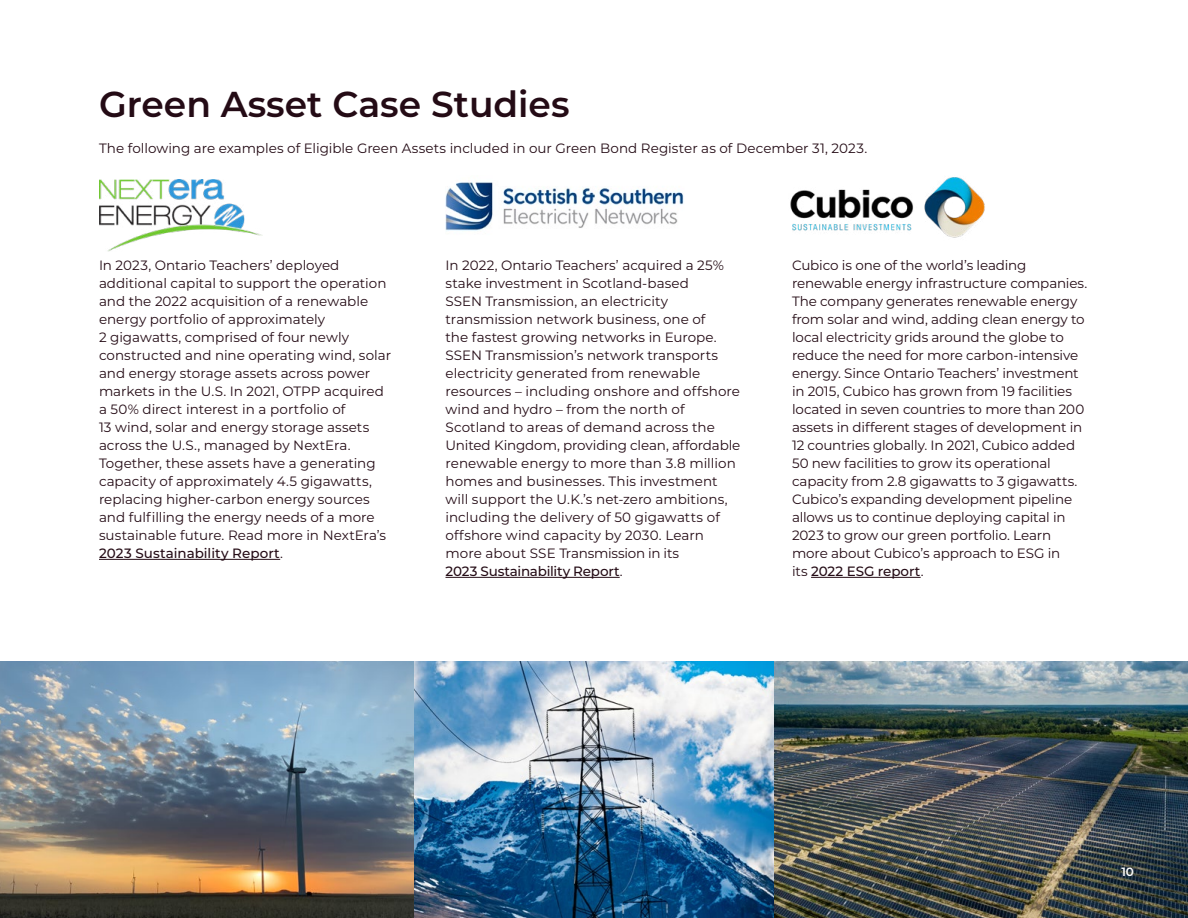
<style>
.page{position:relative;width:1188px;height:918px;background:#fff}
.page>*{position:absolute;margin:0;border:0;box-sizing:border-box;transform-origin:0 0}
.t1{font:600 36px "Montserrat";color:#240b15}
.Body{font:13.5px/18px "Montserrat";letter-spacing:-.005em;color:#240b15}
.t2{font:600 12px "Montserrat";color:#fff}
.s1{font-weight:500}
</style>
<div class="page">
<img style="left:0;top:662px;width:1188px;height:256px">
<img style="left:790px;top:177px;width:195px;height:61px">
<img style="left:100px;top:180px;width:162px;height:71px">
<img style="left:446px;top:182px;width:238px;height:49px">
<hr style="left:99px;top:559px;width:181px;height:1px;background:#240b15">
<hr style="left:446px;top:577px;width:174px;height:1px;background:#240b15">
<hr style="left:811px;top:577px;width:110px;height:1px;background:#240b15">
<h1 class="t1" style="left:99px;top:79px;width:472px">Green Asset Case Studies</h1>
<p class="Body" style="left:99px;top:139px;width:770px">The following are examples of Eligible Green Assets included in our Green Bond Register as of December 31, 2023.</p>
<p class="Body" style="left:99px;top:256px;width:294px">In 2023, Ontario Teachers’ deployed additional capital to support the operation and the 2022 acquisition of a renewable energy portfolio of approximately<br>2 gigawatts, comprised of four newly constructed and nine operating wind, solar and energy storage assets across power markets in the U.S. In 2021, OTPP acquired a 50% direct interest in a portfolio of<br>13 wind, solar and energy storage assets across the U.S., managed by NextEra.<br>Together, these assets have a generating capacity of approximately 4.5 gigawatts, replacing higher-carbon energy sources and fulfilling the energy needs of a more sustainable future. Read more in NextEra’s <span class="s1">2023 Sustainability Report</span>.</p>
<p class="Body" style="left:446px;top:256px;width:296px">In 2022, Ontario Teachers’ acquired a 25% stake investment in Scotland-based<br>SSEN Transmission, an electricity transmission network business, one of<br>the fastest growing networks in Europe.<br>SSEN Transmission’s network transports electricity generated from renewable resources – including onshore and offshore wind and hydro – from the north of Scotland to areas of demand across the United Kingdom, providing clean, affordable renewable energy to more than 3.8 million homes and businesses. This investment will support the U.K.’s net-zero ambitions, including the delivery of 50 gigawatts of offshore wind capacity by 2030. Learn more about SSE Transmission in its<br><span class="s1">2023 Sustainability Report</span>.</p>
<p class="Body" style="left:792px;top:256px;width:297px">Cubico is one of the world’s leading renewable energy infrastructure companies.<br>The company generates renewable energy from solar and wind, adding clean energy to local electricity grids around the globe to reduce the need for more carbon-intensive energy. Since Ontario Teachers’ investment in 2015, Cubico has grown from 19 facilities located in seven countries to more than 200 assets in different stages of development in 12 countries globally. In 2021, Cubico added 50 new facilities to grow its operational capacity from 2.8 gigawatts to 3 gigawatts.<br>Cubico’s expanding development pipeline allows us to continue deploying capital in 2023 to grow our green portfolio. Learn more about Cubico’s approach to ESG in<br>its <span class="s1">2022 ESG report</span>.</p>
<p class="t2" style="left:1121px;top:863px;width:14px">10</p>
</div>
